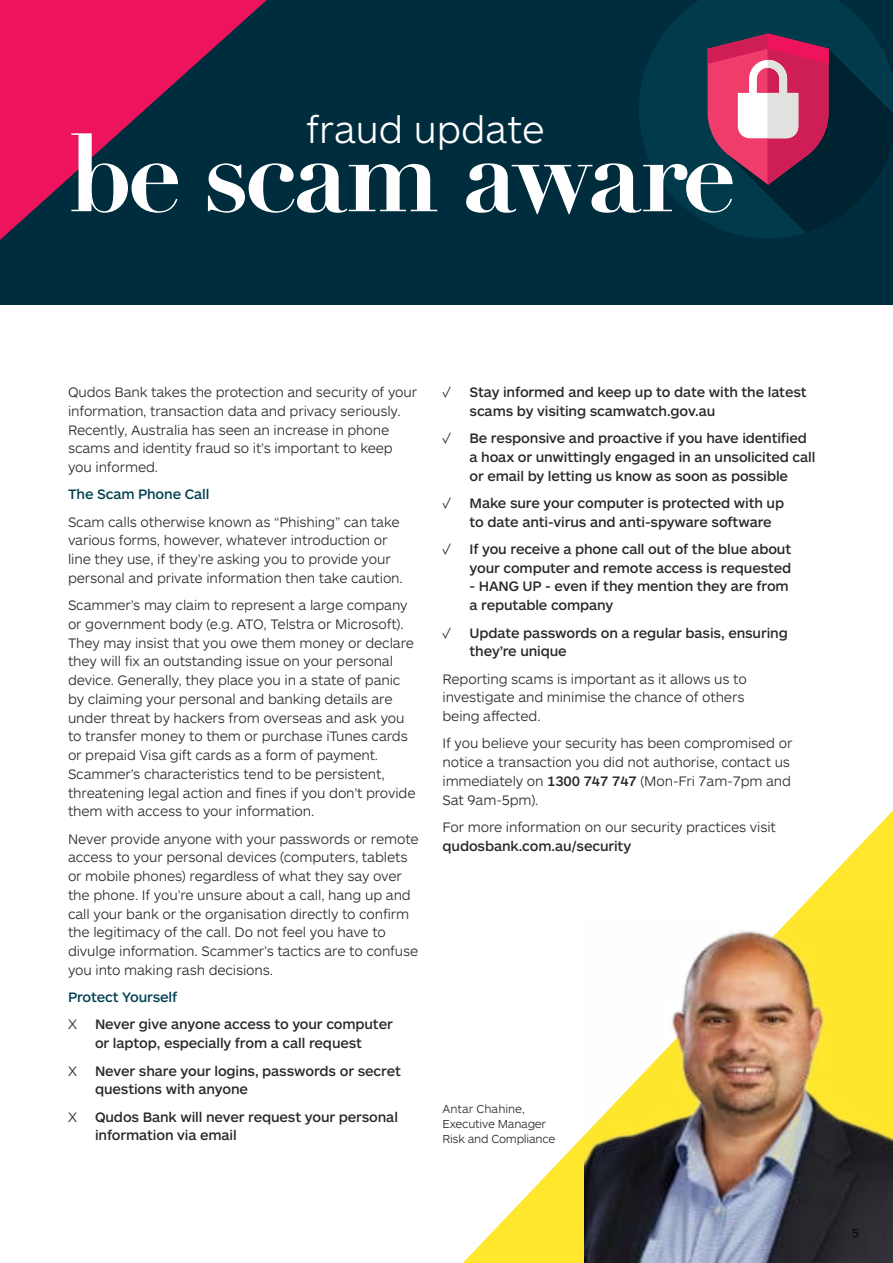
<style>
.page{position:relative;width:893px;height:1263px;background:#fff}
.page>*{position:absolute;margin:0;border:0;box-sizing:border-box;transform-origin:0 0}
.t1{font:700 108px "Didot LH";letter-spacing:-.04em;color:#fff}
.t2{font:300 39px "ARS Maquette";color:#fff}
.t3{font:300 14.25px/18.8px "ARS Maquette";letter-spacing:-.01em;color:#292829}
.t4{font:500 14.25px/18.8px "ARS Maquette";letter-spacing:-.01em;color:#292829}
.t5{font:500 14.25px "ARS Maquette";letter-spacing:-.01em;color:#004051}
.t6{font:300 12px/15px "ARS Maquette";letter-spacing:-.02em;color:#292829}
.t7{font:300 12px "ARS Maquette";color:#000}
.s1{font-weight:500}
</style>
<div class="page">
<svg style="left:463px;top:810px;width:430px;height:453px"></svg>
<div style="left:0;top:0;width:893px;height:304px;background:#002d3d"></div>
<svg style="left:639px;top:0;width:233px;height:238px;fill:#003a4b"></svg>
<svg style="left:708px;top:34px;width:185px;height:199px"></svg>
<svg style="left:0;top:0;width:267px;height:240px"></svg>
<img style="left:585px;top:920px;width:308px;height:343px">
<div style="left:0;top:0;width:32px;height:33px;background:#ed135d"></div>
<h2 class="t2" style="left:306px;top:105px;width:240px">fraud update</h2>
<h1 class="t1" style="left:68px;top:107px;width:670px">be scam aware</h1>
<p class="t3" style="left:68px;top:382px;width:351px">Qudos Bank takes the protection and security of your information, transaction data and privacy seriously.<br>Recently, Australia has seen an increase in phone scams and identity fraud so it’s important to keep you informed.</p>
<p class="t5" style="left:68px;top:485px;width:143px">The Scam Phone Call</p>
<p class="t3" style="left:68px;top:512px;width:336px">Scam calls otherwise known as “Phishing” can take various forms, however, whatever introduction or line they use, if they’re asking you to provide your personal and private information then take caution.</p>
<p class="t3" style="left:68px;top:595px;width:349px">Scammer’s may claim to represent a large company or government body (e.g. ATO, Telstra or Microsoft).<br>They may insist that you owe them money or declare they will fix an outstanding issue on your personal device. Generally, they place you in a state of panic by claiming your personal and banking details are under threat by hackers from overseas and ask you to transfer money to them or purchase iTunes cards or prepaid Visa gift cards as a form of payment.<br>Scammer’s characteristics tend to be persistent, threatening legal action and fines if you don’t provide them with access to your information.</p>
<p class="t3" style="left:68px;top:829px;width:352px">Never provide anyone with your passwords or remote access to your personal devices (computers, tablets or mobile phones) regardless of what they say over the phone. If you’re unsure about a call, hang up and call your bank or the organisation directly to confirm the legitimacy of the call. Do not feel you have to divulge information. Scammer’s tactics are to confuse you into making rash decisions.</p>
<p class="t5" style="left:68px;top:988px;width:111px">Protect Yourself</p>
<p class="t3" style="left:68px;top:1014px;width:10px">X</p>
<p class="t4" style="left:95px;top:1014px;width:299px">Never give anyone access to your computer or laptop, especially from a call request</p>
<p class="t3" style="left:68px;top:1060px;width:10px">X</p>
<p class="t4" style="left:95px;top:1060px;width:307px">Never share your logins, passwords or secret questions with anyone</p>
<p class="t3" style="left:68px;top:1106px;width:10px">X</p>
<p class="t4" style="left:95px;top:1106px;width:304px">Qudos Bank will never request your personal information via email</p>
<p class="t3" style="left:442px;top:382px;width:10px">√</p>
<p class="t4" style="left:469px;top:382px;width:339px">Stay informed and keep up to date with the latest scams by visiting scamwatch.gov.au</p>
<p class="t3" style="left:442px;top:428px;width:10px">√</p>
<p class="t4" style="left:469px;top:428px;width:347px">Be responsive and proactive if you have identified a hoax or unwittingly engaged in an unsolicited call or email by letting us know as soon as possible</p>
<p class="t3" style="left:442px;top:493px;width:10px">√</p>
<p class="t4" style="left:469px;top:493px;width:316px">Make sure your computer is protected with up to date anti-virus and anti-spyware software</p>
<p class="t3" style="left:442px;top:539px;width:10px">√</p>
<p class="t4" style="left:469px;top:539px;width:323px">If you receive a phone call out of the blue about your computer and remote access is requested</p>
<p class="t4" style="left:469px;top:576px;width:321px">- HANG UP - even if they mention they are from a reputable company</p>
<p class="t3" style="left:442px;top:622px;width:10px">√</p>
<p class="t4" style="left:469px;top:622px;width:320px">Update passwords on a regular basis, ensuring they’re unique</p>
<p class="t3" style="left:442px;top:668px;width:306px">Reporting scams is important as it allows us to investigate and minimise the chance of others being affected.</p>
<p class="t3" style="left:442px;top:733px;width:351px">If you believe your security has been compromised or notice a transaction you did not authorise, contact us immediately on <span class="s1">1300 747 747</span> (Mon-Fri 7am-7pm and Sat 9am-5pm).</p>
<p class="t3" style="left:442px;top:817px;width:335px">For more information on our security practices visit</p>
<p class="t4" style="left:442px;top:835px;width:190px">qudosbank.com.au/security</p>
<p class="t6" style="left:442px;top:1100px;width:114px">Antar Chahine,<br>Executive Manager<br>Risk and Compliance</p>
<p class="t7" style="left:852px;top:1225px;width:8px">5</p>
</div>
